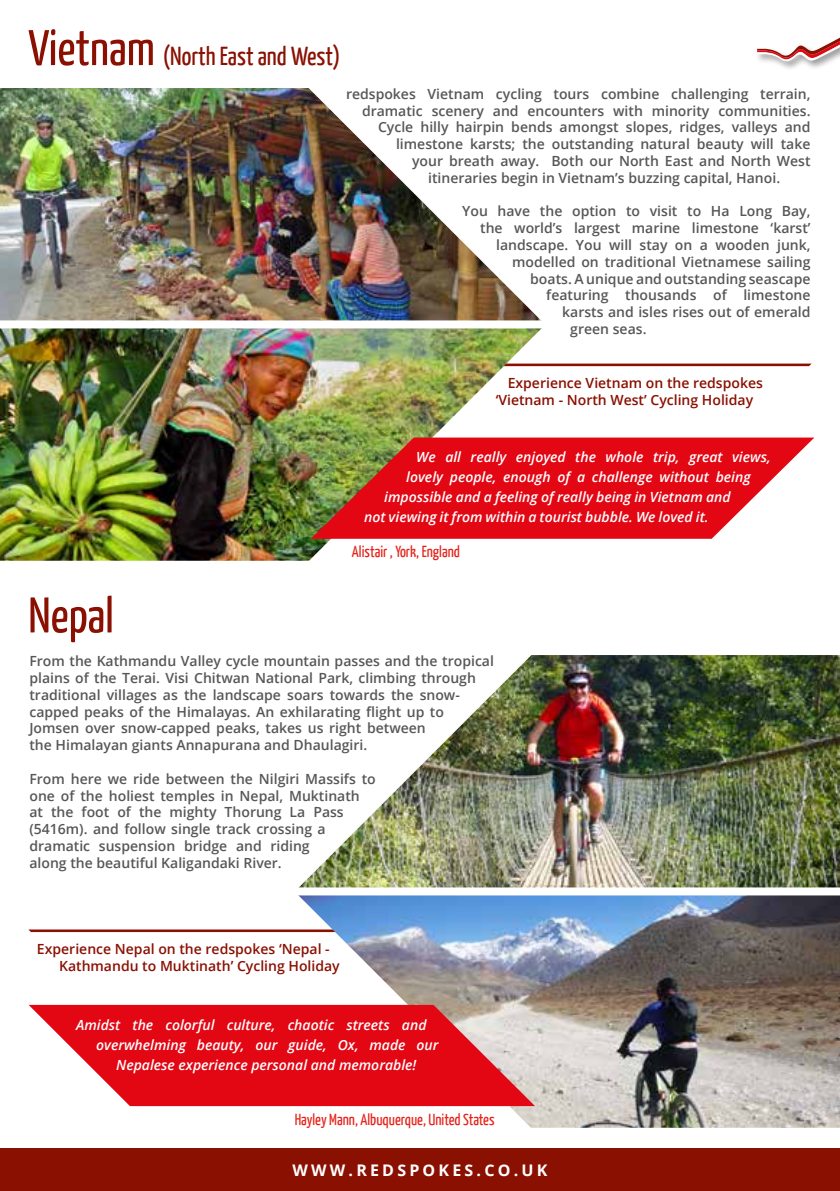
<style>
.page{position:relative;width:840px;height:1191px;background:#fff}
.page>*{position:absolute;margin:0;border:0;box-sizing:border-box;transform-origin:0 0}
.t1{font:50px "Yanone Kaffeesatz";color:#8a1002}
.t2{font:26px "Yanone Kaffeesatz";color:#8a1002}
.t3{font:16px "Yanone Kaffeesatz";color:#e5231b}
.t4{font:700 16px "Open Sans";letter-spacing:.2em;color:#fff}
.t5{font:600 14px/16.8px "Open Sans";color:#575756}
.t6{font:italic 600 14px "Open Sans";color:#fff}
.t7{font:600 14px/16.8px "Open Sans";color:#8a1002}
.s1{font-size:50px}
</style>
<div class="page">
<svg style="left:28px;top:929px;width:269px;height:3px"></svg>
<svg style="left:543px;top:363px;width:268px;height:3px"></svg>
<div style="left:0;top:1148px;width:839px;height:43px;background:#8a1002"></div>
<img style="left:299px;top:655px;width:540px;height:232px">
<img style="left:297px;top:895px;width:542px;height:232px">
<img style="left:0;top:88px;width:541px;height:232px">
<img style="left:0;top:328px;width:543px;height:233px">
<div style="left:754px;top:33px;width:85px;height:38px;background:#000;opacity:.4"></div>
<svg style="left:756px;top:35px;width:83px;height:30px"></svg>
<svg style="left:310px;top:437px;width:503px;height:102px;background:#da2e30"></svg>
<svg style="left:29px;top:1005px;width:505px;height:101px;background:#e4323c"></svg>
<h2 class="t2" style="left:28px;top:40px;width:313px"><span class="s1">Vietnam</span> (North East and West)</h2>
<p class="t5" style="left:346px;top:85px;width:465px">redspokes Vietnam cycling tours combine challenging terrain,</p>
<p class="t5" style="left:362px;top:102px;width:450px">dramatic scenery and encounters with minority communities.</p>
<p class="t5" style="left:378px;top:119px;width:434px">Cycle hilly hairpin bends amongst slopes, ridges, valleys and</p>
<p class="t5" style="left:396px;top:135px;width:415px">limestone karsts; the outstanding natural beauty will take</p>
<p class="t5" style="left:412px;top:152px;width:400px">your breath away. Both our North East and North West</p>
<p class="t5" style="left:428px;top:169px;width:353px">itineraries begin in Vietnam’s buzzing capital, Hanoi.</p>
<p class="t5" style="left:462px;top:203px;width:349px">You have the option to visit to Ha Long Bay,</p>
<p class="t5" style="left:480px;top:219px;width:332px">the world’s largest marine limestone ‘karst’</p>
<p class="t5" style="left:496px;top:236px;width:316px">landscape. You will stay on a wooden junk,</p>
<p class="t5" style="left:512px;top:253px;width:300px">modelled on traditional Vietnamese sailing</p>
<p class="t5" style="left:530px;top:270px;width:282px">boats. A unique and outstanding seascape</p>
<p class="t5" style="left:546px;top:287px;width:266px">featuring thousands of limestone</p>
<p class="t5" style="left:562px;top:303px;width:250px">karsts and isles rises out of emerald</p>
<p class="t5" style="left:570px;top:320px;width:78px">green seas.</p>
<p class="t7" style="left:495px;top:375px;width:269px;text-indent:12px">Experience Vietnam on the redspokes ‘Vietnam - North West’ Cycling Holiday</p>
<h1 class="t1" style="left:28px;top:584px;width:87px">Nepal</h1>
<p class="t6" style="left:416px;top:447px;width:356px">We all really enjoyed the whole trip, great views,</p>
<p class="t6" style="left:406px;top:467px;width:346px">lovely people, enough of a challenge without being</p>
<p class="t6" style="left:384px;top:487px;width:348px">impossible and a feeling of really being in Vietnam and</p>
<p class="t6" style="left:364px;top:507px;width:346px">not viewing it from within a tourist bubble. We loved it.</p>
<p class="t3" style="left:352px;top:542px;width:109px">Alistair , York, England</p>
<p class="t5" style="left:29px;top:652px;width:466px">From the Kathmandu Valley cycle mountain passes and the tropical plains of the Terai. Visi Chitwan National Park, climbing through traditional villages as the landscape soars towards the snow&shy;capped peaks of the Himalayas. An exhilarating flight up to Jomsen over snow-capped peaks, takes us right between<br>the Himalayan giants Annapurana and Dhaulagiri.</p>
<p class="t5" style="left:29px;top:770px;width:347px">From here we ride between the Nilgiri Massifs to one of the holiest temples in Nepal, Muktinath at the foot of the mighty Thorung La Pass (5416m). and follow single track crossing a dramatic suspension bridge and riding<br>along the beautiful Kaligandaki River.</p>
<p class="t7" style="left:59px;top:940px;width:282px;text-indent:-22px">Experience Nepal on the redspokes ‘Nepal -<br>Kathmandu to Muktinath’ Cycling Holiday</p>
<p class="t6" style="left:76px;top:1015px;width:352px">Amidst the colorful culture, chaotic streets and</p>
<p class="t6" style="left:96px;top:1035px;width:343px">overwhelming beauty, our guide, Ox, made our</p>
<p class="t6" style="left:116px;top:1055px;width:301px">Nepalese experience personal and memorable!</p>
<p class="t3" style="left:294px;top:1109px;width:201px">Hayley Mann, Albuquerque, United States</p>
<p class="t4" style="left:292px;top:1158px;width:256px">WWW.REDSPOKES.CO.UK</p>
</div>
